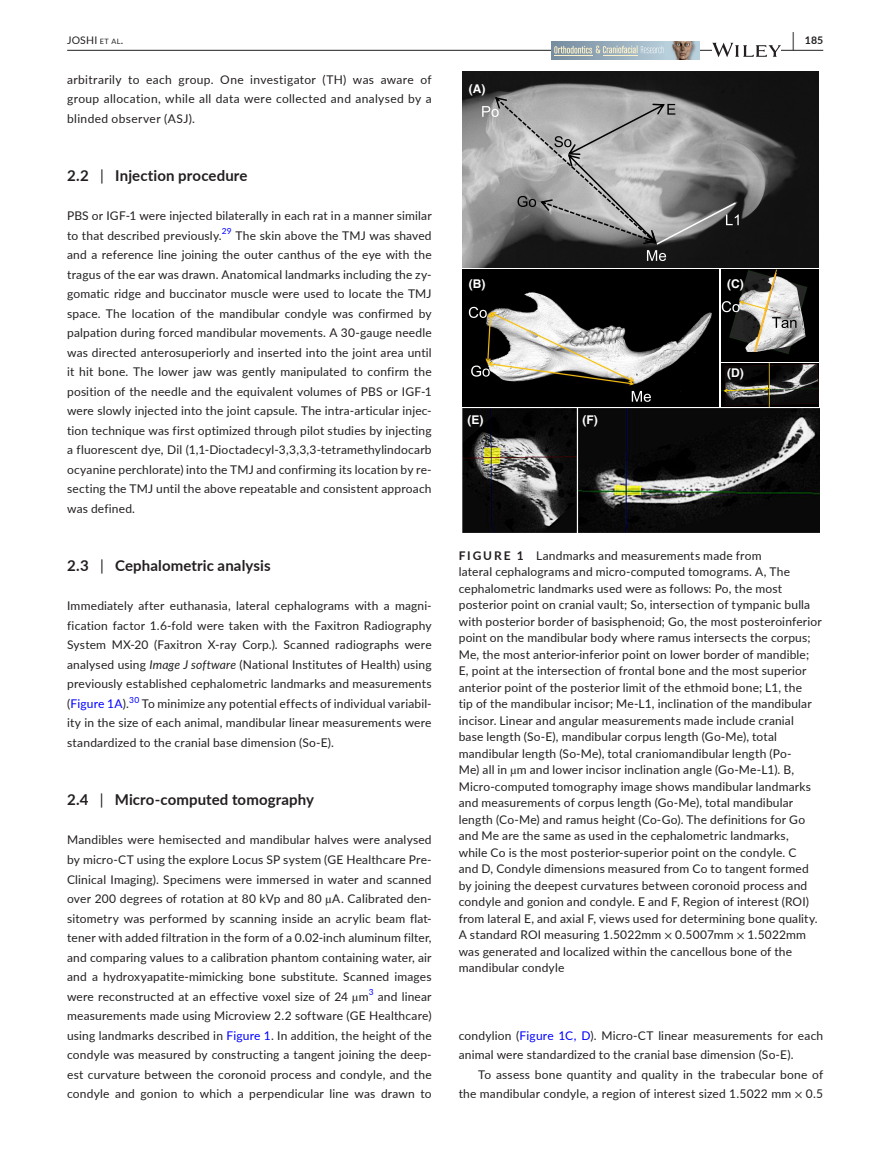
<style>
.page{position:relative;width:893px;height:1174px;background:#fff}
.page>*{position:absolute;margin:0;border:0;box-sizing:border-box;transform-origin:0 0}
.t1{font:700 19.5px "Lato";color:#231f20;scale:.48 1}
.t2{font:700 15px "Lato";letter-spacing:.01em;color:#231f20}
.t3{font:12px/19.5px "Lato";letter-spacing:.015em;color:#231f20;text-align:justify}
.t4{font:700 12px "Helvetica";color:#fff}
.t5{font:10.5px "Lato";letter-spacing:.015em;color:#231f20}
.t6{font:700 10.5px "Lato";color:#231f20}
.t7{font:8.4px "Lato";color:#00f}
.s1{font-size:7.35px}
.s2{font-weight:400}
.s3{font-style:italic}
.s4{color:#00f}
.s5{font-family:"STIX"}
.s6{font-weight:700}
</style>
<div class="page">
<hr style="left:67px;top:50px;width:756px;height:1px;background:#231f20">
<svg style="left:551px;top:41px;width:149px;height:1px"></svg>
<div style="left:551px;top:42px;width:115px;height:17px;background:linear-gradient(to right,#758a9d,#b6ccd8)"></div>
<svg style="left:554px;top:46px;width:110px;height:8px"></svg>
<hr style="left:603px;top:55px;width:35px;height:1px;background:#fef2ca">
<hr style="left:554px;top:55px;width:38px;height:1px;background:#fef2ca">
<img style="left:666px;top:42px;width:34px;height:17px">
<svg style="left:712px;top:43px;width:69px;height:14px"></svg>
<svg style="left:462px;top:72px;width:358px;height:461px"></svg>
<img style="left:462px;top:72px;width:356px;height:196px">
<img style="left:722px;top:364px;width:96px;height:42px">
<img style="left:722px;top:270px;width:96px;height:92px">
<div style="left:729px;top:294px;width:10px;height:9px;background:#000"></div>
<div style="left:729px;top:293px;width:10px;height:11px;border:1px solid #000"></div>
<div style="left:725px;top:352px;width:31px;height:9px;background:#000"></div>
<svg style="left:753px;top:271px;width:43px;height:83px"></svg>
<img style="left:462px;top:270px;width:256px;height:136px">
<div style="left:628px;top:386px;width:16px;height:9px;background:#000"></div>
<div style="left:627px;top:385px;width:18px;height:11px;border:1px solid #000"></div>
<div style="left:468px;top:355px;width:17px;height:10px;background:#000"></div>
<div style="left:469px;top:308px;width:17px;height:11px;border:1px solid #000"></div>
<svg style="left:632px;top:391px;width:19px;height:11px"></svg>
<img style="left:463px;top:408px;width:113px;height:125px">
<img style="left:579px;top:408px;width:241px;height:124px">
<svg style="left:482px;top:97px;width:257px;height:164px;background:#8b8b8b"></svg>
<svg style="left:722px;top:301px;width:18px;height:11px"></svg>
<svg style="left:471px;top:365px;width:19px;height:12px"></svg>
<svg style="left:469px;top:307px;width:18px;height:11px"></svg>
<h1 class="t1" style="left:792px;top:25px;width:7px">|</h1>
<p class="t5" style="left:67px;top:33px;width:58px">JOSHI <span class="s1">et al</span>.</p>
<p class="t6" style="left:805px;top:33px;width:20px">185</p>
<p class="t3" style="left:67px;top:69px;width:366px">arbitrarily to each group. One investigator (TH) was aware of group allocation, while all data were collected and analysed by a blinded observer (ASJ).</p>
<p class="t4" style="left:469px;top:81px;width:18px">(A)</p>
<p class="t2" style="left:67px;top:165px;width:182px">2.2 <span class="s2">|</span> Injection procedure</p>
<p class="t3" style="left:67px;top:206px;width:366px">PBS or IGF-1 were injected bilaterally in each rat in a manner similar to that described previously.</p>
<p class="t7" style="left:222px;top:225px;width:11px">29</p>
<p class="t3" style="left:67px;top:225px;width:366px;text-indent:168px">The skin above the TMJ was shaved and a reference line joining the outer canthus of the eye with the tragus of the ear was drawn. Anatomical landmarks including the zy&shy;gomatic ridge and buccinator muscle were used to locate the TMJ space. The location of the mandibular condyle was confirmed by palpation during forced mandibular movements. A 30-gauge needle was directed anterosuperiorly and inserted into the joint area until it hit bone. The lower jaw was gently manipulated to confirm the position of the needle and the equivalent volumes of PBS or IGF-1 were slowly injected into the joint capsule. The intra-articular injec&shy;tion technique was first optimized through pilot studies by injecting a fluorescent dye, Dil (1,1-Dioctadecyl-3,3,3,3-tetramethylindocarb ocyanine perchlorate) into the TMJ and confirming its location by re&shy;secting the TMJ until the above repeatable and consistent approach was defined.</p>
<p class="t2" style="left:67px;top:555px;width:205px">2.3 <span class="s2">|</span> Cephalometric analysis</p>
<p class="t3" style="left:67px;top:596px;width:366px">Immediately after euthanasia, lateral cephalograms with a magni&shy;fication factor 1.6-fold were taken with the Faxitron Radiography System MX-20 (Faxitron X-ray Corp.). Scanned radiographs were analysed using <span class="s3">Image J software</span> (National Institutes of Health) using previously established cephalometric landmarks and measurements (<span class="s4">Figure 1A</span>).</p>
<p class="t7" style="left:129px;top:693px;width:12px">30</p>
<p class="t3" style="left:67px;top:693px;width:366px;text-indent:75px">To minimize any potential effects of individual variabil&shy;ity in the size of each animal, mandibular linear measurements were standardized to the cranial base dimension (So-E).</p>
<p class="t2" style="left:67px;top:789px;width:248px">2.4 <span class="s2">|</span> Micro-computed tomography</p>
<p class="t3" style="left:67px;top:830px;width:366px">Mandibles were hemisected and mandibular halves were analysed by micro-CT using the explore Locus SP system (GE Healthcare Pre-Clinical Imaging). Specimens were immersed in water and scanned over 200 degrees of rotation at 80 kVp and 80 <span class="s5">µ</span>A. Calibrated den&shy;sitometry was performed by scanning inside an acrylic beam flat&shy;tener with added filtration in the form of a 0.02-inch aluminum filter, and comparing values to a calibration phantom containing water, air and a hydroxyapatite-mimicking bone substitute. Scanned images were reconstructed at an effective voxel size of 24 <span class="s5">µ</span>m<sup>3</sup> and linear measurements made using Microview 2.2 software (GE Healthcare) using landmarks described in <span class="s4">Figure 1</span>. In addition, the height of the condyle was measured by constructing a tangent joining the deep&shy;est curvature between the coronoid process and condyle, and the condyle and gonion to which a perpendicular line was drawn to</p>
<p class="t4" style="left:469px;top:277px;width:18px">(B)</p>
<p class="t4" style="left:727px;top:277px;width:18px">(C)</p>
<p class="t4" style="left:468px;top:412px;width:17px">(E)</p>
<p class="t4" style="left:582px;top:412px;width:17px">(F)</p>
<p class="t4" style="left:727px;top:366px;width:18px">(D)</p>
<p class="t3" style="left:459px;top:546px;width:365px;line-height:16.5px;text-align:left"><span class="s6">FIGURE 1</span> Landmarks and measurements made from<br>lateral cephalograms and micro-computed tomograms. A, The cephalometric landmarks used were as follows: Po, the most posterior point on cranial vault; So, intersection of tympanic bulla with posterior border of basisphenoid; Go, the most posteroinferior point on the mandibular body where ramus intersects the corpus; Me, the most anterior-inferior point on lower border of mandible; E, point at the intersection of frontal bone and the most superior anterior point of the posterior limit of the ethmoid bone; L1, the<br>tip of the mandibular incisor; Me-L1, inclination of the mandibular incisor. Linear and angular measurements made include cranial<br>base length (So-E), mandibular corpus length (Go-Me), total mandibular length (So-Me), total craniomandibular length (Po-<br>Me) all in <span class="s5">µ</span>m and lower incisor inclination angle (Go-Me-L1). B, Micro-computed tomography image shows mandibular landmarks and measurements of corpus length (Go-Me), total mandibular length (Co-Me) and ramus height (Co-Go). The definitions for Go and Me are the same as used in the cephalometric landmarks,<br>while Co is the most posterior-superior point on the condyle. C<br>and D, Condyle dimensions measured from Co to tangent formed by joining the deepest curvatures between coronoid process and condyle and gonion and condyle. E and F, Region of interest (ROI) from lateral E, and axial F, views used for determining bone quality.<br>A standard ROI measuring 1.5022mm <span class="s5">×</span> 0.5007mm <span class="s5">×</span> 1.5022mm was generated and localized within the cancellous bone of the mandibular condyle</p>
<p class="t3" style="left:459px;top:1025px;width:366px">condylion (<span class="s4">Figure 1C, D</span>). Micro-CT linear measurements for each animal were standardized to the cranial base dimension (So-E).</p>
<p class="t3" style="left:459px;top:1064px;width:366px;text-align:right">To assess bone quantity and quality in the trabecular bone of the mandibular condyle, a region of interest sized 1.5022 mm <span class="s5">×</span> 0.5</p>
</div>
